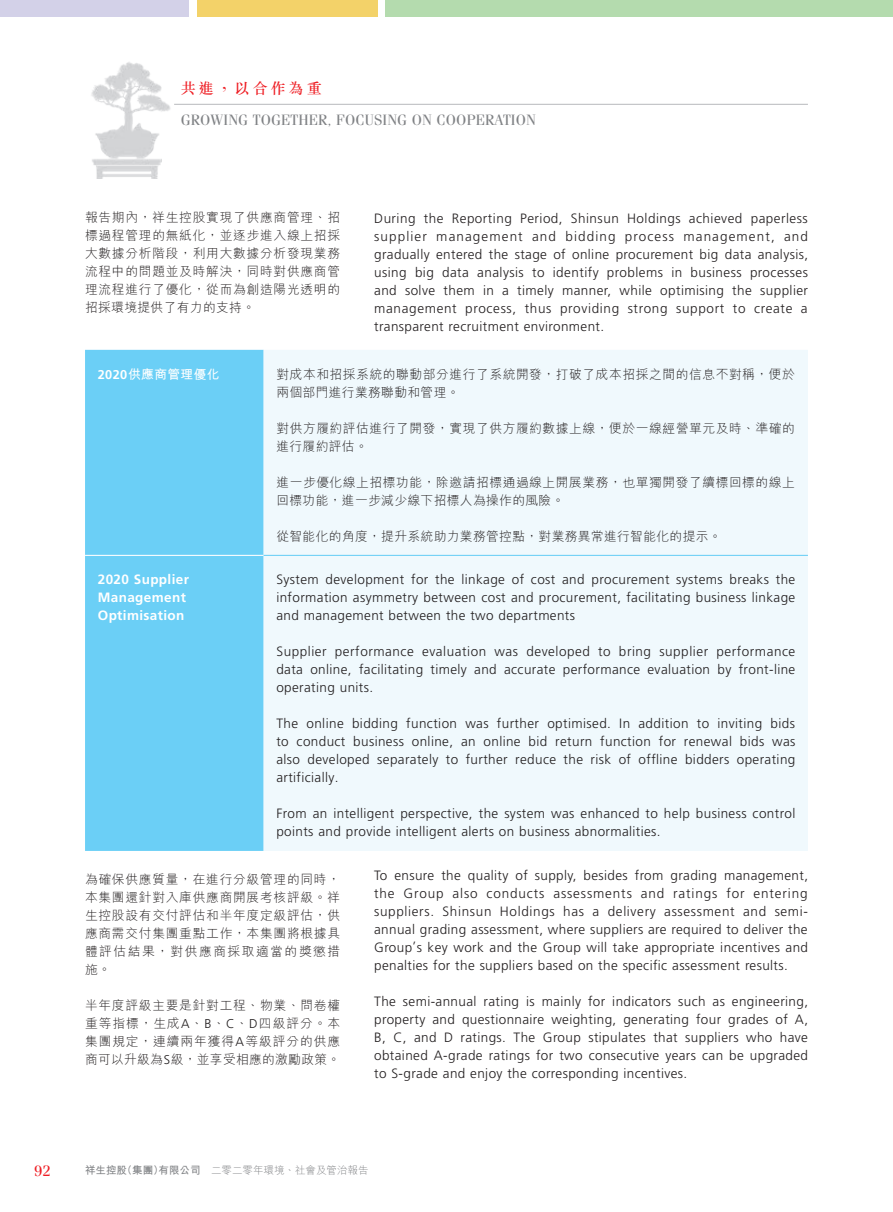
<style>
.page{position:relative;width:893px;height:1212px;background:#fff}
.page>*{position:absolute;margin:0;border:0;box-sizing:border-box;transform-origin:0 0}
.t1{font:15px "Fenice Std";letter-spacing:.01em;color:#808285}
.t2{font:500 15px "M Sung HK";letter-spacing:.2em;color:#ee1d23}
.t3{font:15px "Fenice Std";color:#ee1d23}
.t4{font:300 13.5px/18px "Frutiger LT Std";letter-spacing:.03em;color:#231f20;text-align:justify}
.t5{font:700 13.5px/18px "Frutiger LT Std";letter-spacing:.03em;color:#fff}
.t6{font:300 12.75px/18px "M Hei HK";letter-spacing:.045em;color:#231f20;text-align:justify}
.t7{font:700 12.75px "M Hei HK";letter-spacing:.03em;color:#fff}
.t8{font:300 10.5px "M Hei HK";color:#808285}
.s1{font-family:"Frutiger LT Std"}
.s2{font-weight:700}
</style>
<div class="page">
<hr style="left:174px;top:104px;width:634px;height:1px;background:#bcbdc0">
<img style="left:91px;top:62px;width:99px;height:117px">
<div style="left:0;top:0;width:189px;height:17px;background:#d3d1e8"></div>
<div style="left:197px;top:0;width:180px;height:17px;background:#f3d269"></div>
<div style="left:386px;top:0;width:507px;height:17px;background:#b4dbae"></div>
<div style="left:85px;top:350px;width:179px;height:501px;background:#6bcff6"></div>
<div style="left:264px;top:350px;width:544px;height:501px;background:#f0f9fd"></div>
<hr style="left:85px;top:555px;width:179px;height:1px;background:#fff">
<hr style="left:264px;top:555px;width:544px;height:1px;background:#6bcff6">
<p class="t2" style="left:181px;top:78px;width:142px">共進，以合作為重</p>
<p class="t1" style="left:181px;top:111px;width:357px">GROWING TOGETHER, FOCUSING ON COOPERATION</p>
<p class="t6" style="left:85px;top:208px;width:257px">報告期內，祥生控股實現了供應商管理、招標過程管理的無紙化，並逐步進入線上招採大數據分析階段，利用大數據分析發現業務流程中的問題並及時解決，同時對供應商管理流程進行了優化，從而為創造陽光透明的招採環境提供了有力的支持。</p>
<p class="t4" style="left:374px;top:209px;width:435px">During the Reporting Period, Shinsun Holdings achieved paperless supplier management and bidding process management, and gradually entered the stage of online procurement big data analysis, using big data analysis to identify problems in business processes and solve them in a timely manner, while optimising the supplier management process, thus providing strong support to create a transparent recruitment environment.</p>
<p class="t7" style="left:98px;top:365px;width:123px"><span class="s1">2020</span>供應商管理優化</p>
<p class="t6" style="left:276px;top:365px;width:520px">對成本和招採系統的聯動部分進行了系統開發，打破了成本招採之間的信息不對稱，便於兩個部門進行業務聯動和管理。</p>
<p class="t6" style="left:276px;top:419px;width:520px">對供方履約評估進行了開發，實現了供方履約數據上線，便於一線經營單元及時、準確的進行履約評估。</p>
<p class="t6" style="left:276px;top:473px;width:520px">進一步優化線上招標功能，除邀請招標通過線上開展業務，也單獨開發了續標回標的線上回標功能，進一步減少線下招標人為操作的風險。</p>
<p class="t6" style="left:276px;top:527px;width:447px">從智能化的角度，提升系統助力業務管控點，對業務異常進行智能化的提示。</p>
<p class="t5" style="left:98px;top:571px;width:93px">2020 Supplier<br>Management<br>Optimisation</p>
<p class="t4" style="left:276px;top:571px;width:520px">System development for the linkage of cost and procurement systems breaks the information asymmetry between cost and procurement, facilitating business linkage and management between the two departments</p>
<p class="t4" style="left:276px;top:643px;width:520px">Supplier performance evaluation was developed to bring supplier performance data online, facilitating timely and accurate performance evaluation by front-line operating units.</p>
<p class="t4" style="left:276px;top:715px;width:520px">The online bidding function was further optimised. In addition to inviting bids to conduct business online, an online bid return function for renewal bids was also developed separately to further reduce the risk of offline bidders operating artificially.</p>
<p class="t4" style="left:276px;top:805px;width:520px">From an intelligent perspective, the system was enhanced to help business control points and provide intelligent alerts on business abnormalities.</p>
<p class="t6" style="left:85px;top:870px;width:257px">為確保供應質量，在進行分級管理的同時，本集團還針對入庫供應商開展考核評級。祥生控股設有交付評估和半年度定級評估，供應商需交付集團重點工作，本集團將根據具體評估結果，對供應商採取適當的獎懲措施。</p>
<p class="t6" style="left:85px;top:996px;width:257px">半年度評級主要是針對工程、物業、問卷權重等指標，生成<span class="s1">A</span>、<span class="s1">B</span>、<span class="s1">C</span>、<span class="s1">D</span>四級評分。本集團規定，連續兩年獲得<span class="s1">A</span>等級評分的供應商可以升級為<span class="s1">S</span>級，並享受相應的激勵政策。</p>
<p class="t4" style="left:374px;top:866px;width:435px">To ensure the quality of supply, besides from grading management, the Group also conducts assessments and ratings for entering suppliers. Shinsun Holdings has a delivery assessment and semi&shy;annual grading assessment, where suppliers are required to deliver the Group’s key work and the Group will take appropriate incentives and penalties for the suppliers based on the specific assessment results.</p>
<p class="t4" style="left:374px;top:992px;width:435px">The semi-annual rating is mainly for indicators such as engineering, property and questionnaire weighting, generating four grades of A, B, C, and D ratings. The Group stipulates that suppliers who have obtained A-grade ratings for two consecutive years can be upgraded to S-grade and enjoy the corresponding incentives.</p>
<p class="t3" style="left:34px;top:1161px;width:18px">92</p>
<p class="t8" style="left:85px;top:1165px;width:285px"><span class="s2">祥生控股（集團）有限公司</span> 二零二零年環境、社會及管治報告</p>
</div>
